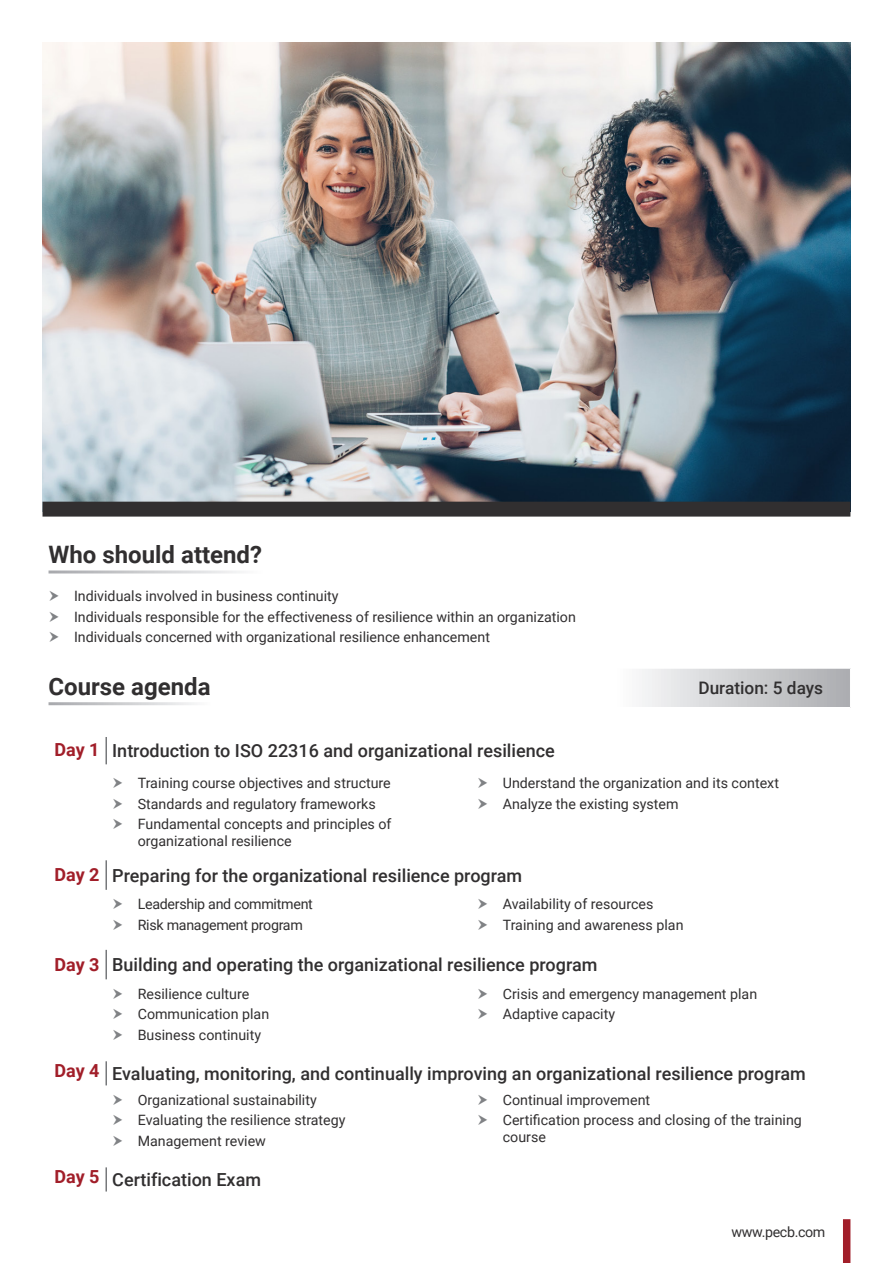
<style>
.page{position:relative;width:893px;height:1263px;background:#fff}
.page>*{position:absolute;margin:0;border:0;box-sizing:border-box;transform-origin:0 0}
.t1{font:700 24px "Roboto";color:#312f30}
.t2{font:500 18px "Roboto";color:#312f30}
.t3{font:700 18px "Roboto";letter-spacing:-.005em;color:#a11e29}
.t4{font:500 17.25px "Roboto";color:#312f30}
.Bullet_Points{font:14.25px/16.5px "Roboto";color:#312f30}
.Bullet_Points-2{font:14.25px "Roboto";letter-spacing:-.02em;color:#312f30}
.Bullet_Points-3{font:14.25px "Roboto";letter-spacing:-.025em;color:#312f30}
</style>
<div class="page">
<img style="left:43px;top:43px;width:807px;height:459px">
<div style="left:843px;top:1219px;width:7px;height:44px;background:#a11e29"></div>
<div style="left:43px;top:502px;width:807px;height:15px;background:#312f30"></div>
<svg style="left:642px;top:669px;width:208px;height:38px;background:#cecfd1"></svg>
<hr style="left:105px;top:737px;width:2px;height:27px;background:#76787b">
<hr style="left:105px;top:860px;width:2px;height:30px;background:#76787b">
<hr style="left:105px;top:950px;width:2px;height:29px;background:#76787b">
<hr style="left:105px;top:1061px;width:2px;height:24px;background:#76787b">
<hr style="left:105px;top:1167px;width:2px;height:24px;background:#76787b">
<p class="t1" style="left:49px;top:538px;width:215px">Who should attend?</p>
<p class="Bullet_Points" style="left:74px;top:587px;width:266px">Individuals involved in business continuity</p>
<p class="Bullet_Points" style="left:74px;top:608px;width:503px">Individuals responsible for the effectiveness of resilience within an organization</p>
<p class="Bullet_Points" style="left:74px;top:629px;width:417px">Individuals concerned with organizational resilience enhancement</p>
<p class="t1" style="left:49px;top:669px;width:164px">Course agenda</p>
<p class="t4" style="left:698px;top:676px;width:126px">Duration: 5 days</p>
<p class="t3" style="left:55px;top:737px;width:47px">Day 1</p>
<p class="t2" style="left:112px;top:738px;width:444px">Introduction to ISO 22316 and organizational resilience</p>
<p class="Bullet_Points" style="left:138px;top:774px;width:255px">Training course objectives and structure</p>
<p class="Bullet_Points" style="left:138px;top:795px;width:239px">Standards and regulatory frameworks</p>
<p class="Bullet_Points" style="left:138px;top:815px;width:255px">Fundamental concepts and principles of organizational resilience</p>
<p class="Bullet_Points" style="left:503px;top:774px;width:278px">Understand the organization and its context</p>
<p class="Bullet_Points" style="left:503px;top:795px;width:177px">Analyze the existing system</p>
<p class="t3" style="left:55px;top:862px;width:47px">Day 2</p>
<p class="t2" style="left:112px;top:863px;width:411px">Preparing for the organizational resilience program</p>
<p class="Bullet_Points-2" style="left:138px;top:894px;width:177px">Leadership and commitment</p>
<p class="Bullet_Points-2" style="left:138px;top:915px;width:167px">Risk management program</p>
<p class="Bullet_Points" style="left:503px;top:895px;width:152px">Availability of resources</p>
<p class="Bullet_Points" style="left:503px;top:916px;width:182px">Training and awareness plan</p>
<p class="t3" style="left:55px;top:952px;width:47px">Day 3</p>
<p class="t2" style="left:112px;top:952px;width:487px">Building and operating the organizational resilience program</p>
<p class="Bullet_Points" style="left:138px;top:985px;width:113px">Resilience culture</p>
<p class="Bullet_Points" style="left:138px;top:1005px;width:133px">Communication plan</p>
<p class="Bullet_Points" style="left:138px;top:1026px;width:125px">Business continuity</p>
<p class="Bullet_Points" style="left:503px;top:985px;width:256px">Crisis and emergency management plan</p>
<p class="Bullet_Points" style="left:503px;top:1005px;width:114px">Adaptive capacity</p>
<p class="t3" style="left:55px;top:1058px;width:47px">Day 4</p>
<p class="t2" style="left:112px;top:1061px;width:695px">Evaluating, monitoring, and continually improving an organizational resilience program</p>
<p class="Bullet_Points" style="left:138px;top:1091px;width:181px">Organizational sustainability</p>
<p class="Bullet_Points" style="left:138px;top:1111px;width:209px">Evaluating the resilience strategy</p>
<p class="Bullet_Points" style="left:138px;top:1132px;width:130px">Management review</p>
<p class="Bullet_Points" style="left:503px;top:1091px;width:149px">Continual improvement</p>
<p class="Bullet_Points" style="left:503px;top:1111px;width:301px">Certification process and closing of the training course</p>
<p class="t3" style="left:55px;top:1164px;width:47px">Day 5</p>
<p class="t2" style="left:112px;top:1167px;width:150px">Certification Exam</p>
<p class="Bullet_Points-3" style="left:731px;top:1221px;width:95px">www.pecb.com</p>
</div>
